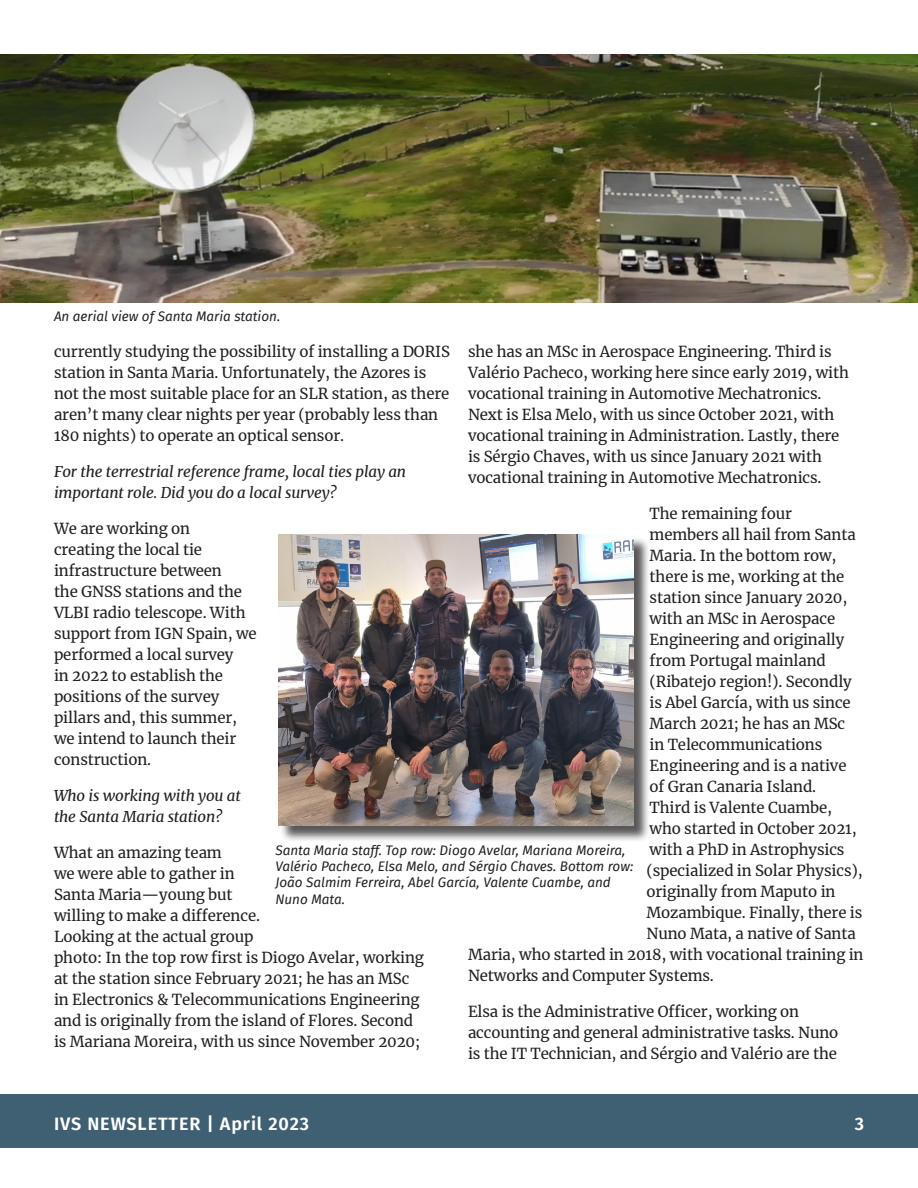
<style>
.page{position:relative;width:918px;height:1188px;background:#fff}
.page>*{position:absolute;margin:0;border:0;box-sizing:border-box;transform-origin:0 0}
.t1{font:600 18px "Fira Sans";letter-spacing:.05em;color:#fff}
.article_text_basic{font:15px/21px "Merriweather";letter-spacing:-.01em;color:#231f20}
.article_text_basic-2{font:italic 15px/21px "Merriweather";letter-spacing:-.01em;color:#231f20}
.caption_photo{font:italic 13.5px/16.2px "Fira Sans";color:#231f20}
</style>
<div class="page">
<div style="left:0;top:1094px;width:918px;height:54px;background:#3f5f73"></div>
<img style="left:0;top:54px;width:918px;height:248px">
<div style="left:280px;top:537px;width:370px;height:305px;background:#231f20;opacity:.75"></div>
<img style="left:278px;top:535px;width:355px;height:290px">
<p class="caption_photo" style="left:54px;top:308px;width:228px">An aerial view of Santa Maria station.</p>
<p class="article_text_basic" style="left:54px;top:340px;width:397px">currently studying the possibility of installing a DORIS station in Santa Maria. Unfortunately, the Azores is not the most suitable place for an SLR station, as there aren’t many clear nights per year (probably less than 180 nights) to operate an optical sensor.</p>
<p class="article_text_basic-2" style="left:54px;top:460px;width:354px">For the terrestrial reference frame, local ties play an important role. Did you do a local survey?</p>
<p class="article_text_basic" style="left:54px;top:517px;width:204px">We are working on<br>creating the local tie infrastructure between<br>the GNSS stations and the<br>VLBI radio telescope. With support from IGN Spain, we performed a local survey<br>in 2022 to establish the positions of the survey pillars and, this summer, we intend to launch their construction.</p>
<p class="article_text_basic-2" style="left:54px;top:784px;width:188px">Who is working with you at the Santa Maria station?</p>
<p class="article_text_basic" style="left:54px;top:841px;width:372px">What an amazing team<br>we were able to gather in<br>Santa Maria—young but<br>willing to make a difference.<br>Looking at the actual group<br>photo: In the top row first is Diogo Avelar, working at the station since February 2021; he has an MSc in Electronics &amp; Telecommunications Engineering and is originally from the island of Flores. Second is Mariana Moreira, with us since November 2020;</p>
<p class="article_text_basic" style="left:468px;top:340px;width:382px">she has an MSc in Aerospace Engineering. Third is Valério Pacheco, working here since early 2019, with vocational training in Automotive Mechatronics.<br>Next is Elsa Melo, with us since October 2021, with vocational training in Administration. Lastly, there is Sérgio Chaves, with us since January 2021 with vocational training in Automotive Mechatronics.</p>
<p class="article_text_basic" style="left:650px;top:502px;width:144px">The remaining four</p>
<p class="article_text_basic" style="left:650px;top:523px;width:208px">members all hail from Santa</p>
<p class="article_text_basic" style="left:650px;top:544px;width:189px">Maria. In the bottom row,</p>
<p class="article_text_basic" style="left:650px;top:565px;width:196px">there is me, working at the</p>
<p class="article_text_basic" style="left:650px;top:586px;width:199px">station since January 2020,</p>
<p class="article_text_basic" style="left:650px;top:607px;width:187px">with an MSc in Aerospace</p>
<p class="article_text_basic" style="left:650px;top:628px;width:196px">Engineering and originally</p>
<p class="article_text_basic" style="left:650px;top:649px;width:178px">from Portugal mainland</p>
<p class="article_text_basic" style="left:650px;top:670px;width:204px">(Ribatejo region!). Secondly</p>
<p class="article_text_basic" style="left:650px;top:691px;width:203px">is Abel García, with us since</p>
<p class="article_text_basic" style="left:650px;top:712px;width:197px">March 2021; he has an MSc</p>
<p class="article_text_basic" style="left:650px;top:733px;width:174px">in Telecommunications</p>
<p class="article_text_basic" style="left:650px;top:754px;width:198px">Engineering and is a native</p>
<p class="article_text_basic" style="left:650px;top:775px;width:168px">of Gran Canaria Island.</p>
<p class="article_text_basic" style="left:650px;top:796px;width:184px">Third is Valente Cuambe,</p>
<p class="article_text_basic" style="left:650px;top:817px;width:209px">who started in October 2021,</p>
<p class="article_text_basic" style="left:650px;top:838px;width:196px">with a PhD in Astrophysics</p>
<p class="article_text_basic" style="left:646px;top:859px;width:218px">(specialized in Solar Physics),</p>
<p class="article_text_basic" style="left:646px;top:880px;width:191px">originally from Maputo in</p>
<p class="article_text_basic" style="left:646px;top:901px;width:217px">Mozambique. Finally, there is</p>
<p class="article_text_basic" style="left:646px;top:922px;width:211px">Nuno Mata, a native of Santa</p>
<p class="article_text_basic" style="left:468px;top:943px;width:397px">Maria, who started in 2018, with vocational training in</p>
<p class="article_text_basic" style="left:468px;top:964px;width:247px">Networks and Computer Systems.</p>
<p class="article_text_basic" style="left:468px;top:1000px;width:372px">Elsa is the Administrative Officer, working on accounting and general administrative tasks. Nuno is the IT Technician, and Sérgio and Valério are the</p>
<p class="caption_photo" style="left:275px;top:842px;width:359px">Santa Maria staff. Top row: Diogo Avelar, Mariana Moreira, Valério Pacheco, Elsa Melo, and Sérgio Chaves. Bottom row:<br>João Salmim Ferreira, Abel García, Valente Cuambe, and Nuno Mata.</p>
<p class="t1" style="left:54px;top:1109px;width:257px">IVS NEWSLETTER | April 2023</p>
<p class="t1" style="left:855px;top:1109px;width:11px">3</p>
</div>
